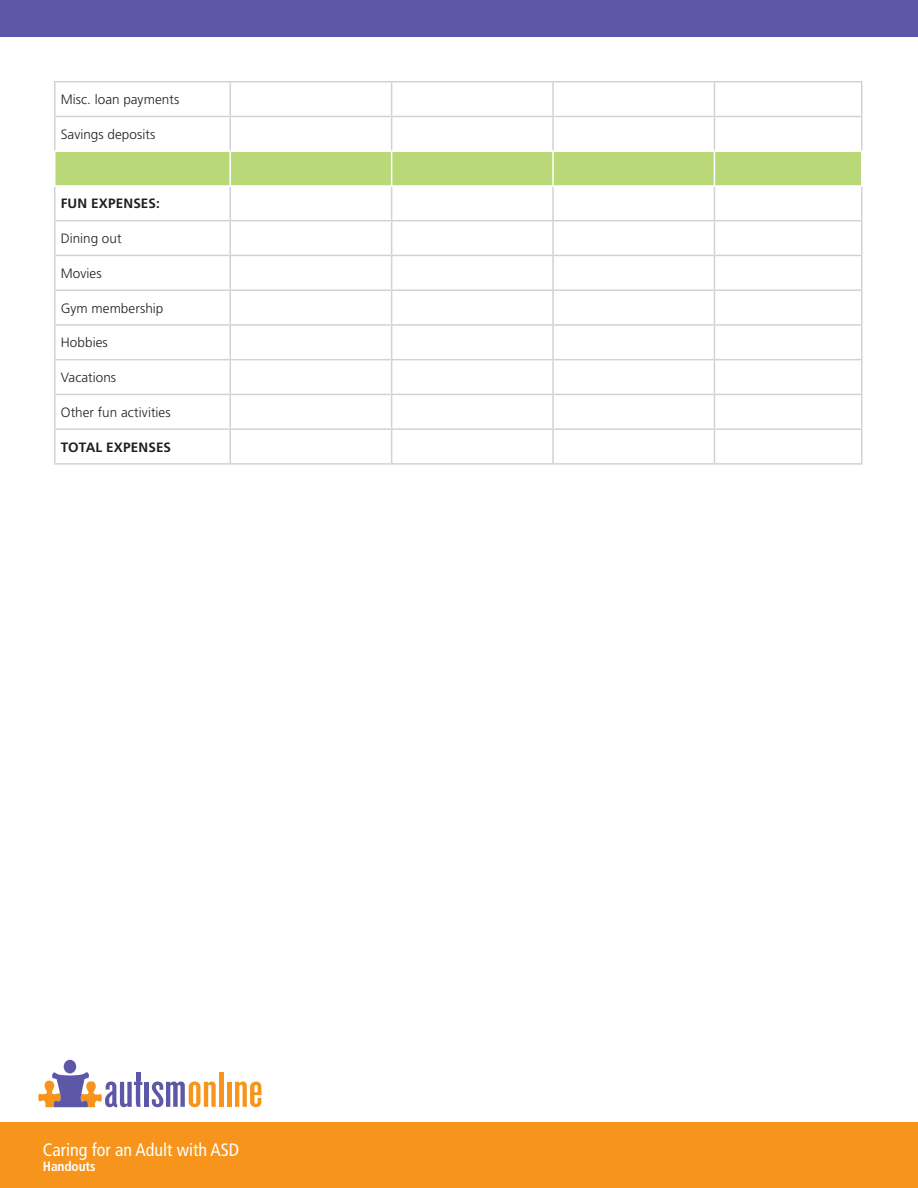
<style>
.page{position:relative;width:918px;height:1188px;background:#fff}
.page>*{position:absolute;margin:0;border:0;box-sizing:border-box;transform-origin:0 0}
.t1{font:condensed 18px "Frutiger LT Std";color:#fff}
.Table_Copy{font:300 13.5px "Frutiger LT Std";letter-spacing:.005em;color:#231f20}
.Table_Copy-2{font:700 13.5px "Frutiger LT Std";letter-spacing:.01em;color:#231f20}
.t2{font:700 condensed 13.5px "Frutiger LT Std";letter-spacing:-.01em;color:#fff}
</style>
<div class="page">
<div style="left:0;top:1123px;width:918px;height:65px;background:#f7941c"></div>
<div style="left:0;top:0;width:918px;height:37px;background:#5c57a6"></div>
<div style="left:64px;top:1060px;width:12px;height:13px;background:#5c57a6;border-radius:50%"></div>
<hr style="left:145px;top:1082px;width:4px;height:25px;background:#5c57a6">
<svg style="left:152px;top:1082px;width:64px;height:25px"></svg>
<svg style="left:38px;top:1072px;width:104px;height:35px"></svg>
<hr style="left:227px;top:1082px;width:4px;height:25px;background:#f7941c">
<svg style="left:235px;top:1082px;width:26px;height:25px"></svg>
<div style="left:219px;top:1072px;width:5px;height:35px;background:#f7941c"></div>
<svg style="left:56px;top:82px;width:805px;height:381px"></svg>
<div style="left:56px;top:152px;width:805px;height:33px;background:#b9d878"></div>
<hr style="left:391px;top:152px;width:1px;height:33px;background:#fff">
<hr style="left:552px;top:152px;width:2px;height:33px;background:#fff">
<hr style="left:714px;top:152px;width:1px;height:33px;background:#fff">
<hr style="left:54px;top:81px;width:176px;height:1px;background:#d1d2d4">
<hr style="left:54px;top:116px;width:176px;height:1px;background:#d1d2d4">
<hr style="left:54px;top:220px;width:176px;height:1px;background:#d1d2d4">
<hr style="left:54px;top:255px;width:176px;height:1px;background:#d1d2d4">
<hr style="left:54px;top:289px;width:176px;height:2px;background:#d1d2d4">
<hr style="left:54px;top:324px;width:176px;height:2px;background:#d1d2d4">
<hr style="left:54px;top:359px;width:176px;height:1px;background:#d1d2d4">
<hr style="left:54px;top:394px;width:176px;height:1px;background:#d1d2d4">
<hr style="left:54px;top:428px;width:176px;height:2px;background:#d1d2d4">
<hr style="left:54px;top:463px;width:176px;height:2px;background:#d1d2d4">
<hr style="left:230px;top:81px;width:162px;height:1px;background:#d1d2d4">
<hr style="left:230px;top:82px;width:1px;height:34px;background:#d1d2d4">
<hr style="left:392px;top:81px;width:161px;height:1px;background:#d1d2d4">
<hr style="left:553px;top:81px;width:161px;height:1px;background:#d1d2d4">
<hr style="left:230px;top:116px;width:162px;height:1px;background:#d1d2d4">
<hr style="left:230px;top:117px;width:1px;height:33px;background:#d1d2d4">
<hr style="left:392px;top:116px;width:161px;height:1px;background:#d1d2d4">
<hr style="left:553px;top:116px;width:161px;height:1px;background:#d1d2d4">
<hr style="left:230px;top:187px;width:1px;height:33px;background:#d1d2d4">
<hr style="left:230px;top:220px;width:162px;height:1px;background:#d1d2d4">
<hr style="left:230px;top:221px;width:1px;height:34px;background:#d1d2d4">
<hr style="left:392px;top:220px;width:161px;height:1px;background:#d1d2d4">
<hr style="left:553px;top:220px;width:161px;height:1px;background:#d1d2d4">
<hr style="left:230px;top:255px;width:162px;height:1px;background:#d1d2d4">
<hr style="left:230px;top:256px;width:1px;height:33px;background:#d1d2d4">
<hr style="left:392px;top:255px;width:161px;height:1px;background:#d1d2d4">
<hr style="left:553px;top:255px;width:161px;height:1px;background:#d1d2d4">
<hr style="left:230px;top:289px;width:162px;height:2px;background:#d1d2d4">
<hr style="left:230px;top:291px;width:1px;height:33px;background:#d1d2d4">
<hr style="left:392px;top:289px;width:161px;height:2px;background:#d1d2d4">
<hr style="left:553px;top:289px;width:161px;height:2px;background:#d1d2d4">
<hr style="left:230px;top:324px;width:162px;height:2px;background:#d1d2d4">
<hr style="left:230px;top:326px;width:1px;height:33px;background:#d1d2d4">
<hr style="left:392px;top:324px;width:161px;height:2px;background:#d1d2d4">
<hr style="left:553px;top:324px;width:161px;height:2px;background:#d1d2d4">
<hr style="left:230px;top:359px;width:162px;height:1px;background:#d1d2d4">
<hr style="left:230px;top:360px;width:1px;height:34px;background:#d1d2d4">
<hr style="left:392px;top:359px;width:161px;height:1px;background:#d1d2d4">
<hr style="left:553px;top:359px;width:161px;height:1px;background:#d1d2d4">
<hr style="left:230px;top:394px;width:162px;height:1px;background:#d1d2d4">
<hr style="left:230px;top:395px;width:1px;height:33px;background:#d1d2d4">
<hr style="left:392px;top:394px;width:161px;height:1px;background:#d1d2d4">
<hr style="left:553px;top:394px;width:161px;height:1px;background:#d1d2d4">
<hr style="left:230px;top:428px;width:162px;height:2px;background:#d1d2d4">
<hr style="left:230px;top:430px;width:1px;height:33px;background:#d1d2d4">
<hr style="left:392px;top:428px;width:161px;height:2px;background:#d1d2d4">
<hr style="left:553px;top:428px;width:161px;height:2px;background:#d1d2d4">
<hr style="left:230px;top:463px;width:162px;height:2px;background:#d1d2d4">
<hr style="left:392px;top:463px;width:161px;height:2px;background:#d1d2d4">
<hr style="left:553px;top:463px;width:161px;height:2px;background:#d1d2d4">
<hr style="left:391px;top:82px;width:1px;height:34px;background:#d1d2d4">
<hr style="left:552px;top:82px;width:2px;height:34px;background:#d1d2d4">
<hr style="left:714px;top:81px;width:148px;height:1px;background:#d1d2d4">
<hr style="left:714px;top:82px;width:1px;height:34px;background:#d1d2d4">
<hr style="left:391px;top:117px;width:1px;height:33px;background:#d1d2d4">
<hr style="left:552px;top:117px;width:2px;height:33px;background:#d1d2d4">
<hr style="left:714px;top:116px;width:148px;height:1px;background:#d1d2d4">
<hr style="left:714px;top:117px;width:1px;height:33px;background:#d1d2d4">
<hr style="left:391px;top:187px;width:1px;height:33px;background:#d1d2d4">
<hr style="left:552px;top:187px;width:2px;height:33px;background:#d1d2d4">
<hr style="left:714px;top:187px;width:1px;height:33px;background:#d1d2d4">
<hr style="left:391px;top:221px;width:1px;height:34px;background:#d1d2d4">
<hr style="left:552px;top:221px;width:2px;height:34px;background:#d1d2d4">
<hr style="left:714px;top:220px;width:148px;height:1px;background:#d1d2d4">
<hr style="left:714px;top:221px;width:1px;height:34px;background:#d1d2d4">
<hr style="left:391px;top:256px;width:1px;height:33px;background:#d1d2d4">
<hr style="left:552px;top:256px;width:2px;height:33px;background:#d1d2d4">
<hr style="left:714px;top:255px;width:148px;height:1px;background:#d1d2d4">
<hr style="left:714px;top:256px;width:1px;height:33px;background:#d1d2d4">
<hr style="left:391px;top:291px;width:1px;height:33px;background:#d1d2d4">
<hr style="left:552px;top:291px;width:2px;height:33px;background:#d1d2d4">
<hr style="left:714px;top:289px;width:148px;height:2px;background:#d1d2d4">
<hr style="left:714px;top:291px;width:1px;height:33px;background:#d1d2d4">
<hr style="left:391px;top:326px;width:1px;height:33px;background:#d1d2d4">
<hr style="left:552px;top:326px;width:2px;height:33px;background:#d1d2d4">
<hr style="left:714px;top:324px;width:148px;height:2px;background:#d1d2d4">
<hr style="left:714px;top:326px;width:1px;height:33px;background:#d1d2d4">
<hr style="left:391px;top:360px;width:1px;height:34px;background:#d1d2d4">
<hr style="left:552px;top:360px;width:2px;height:34px;background:#d1d2d4">
<hr style="left:714px;top:359px;width:148px;height:1px;background:#d1d2d4">
<hr style="left:714px;top:360px;width:1px;height:34px;background:#d1d2d4">
<hr style="left:391px;top:395px;width:1px;height:33px;background:#d1d2d4">
<hr style="left:552px;top:395px;width:2px;height:33px;background:#d1d2d4">
<hr style="left:714px;top:394px;width:148px;height:1px;background:#d1d2d4">
<hr style="left:714px;top:395px;width:1px;height:33px;background:#d1d2d4">
<hr style="left:391px;top:430px;width:1px;height:33px;background:#d1d2d4">
<hr style="left:552px;top:430px;width:2px;height:33px;background:#d1d2d4">
<hr style="left:714px;top:428px;width:148px;height:2px;background:#d1d2d4">
<hr style="left:714px;top:430px;width:1px;height:33px;background:#d1d2d4">
<hr style="left:714px;top:463px;width:148px;height:2px;background:#d1d2d4">
<hr style="left:54px;top:82px;width:2px;height:34px;background:#d1d2d4">
<hr style="left:861px;top:82px;width:1px;height:34px;background:#d1d2d4">
<hr style="left:54px;top:117px;width:2px;height:33px;background:#d1d2d4">
<hr style="left:861px;top:117px;width:1px;height:33px;background:#d1d2d4">
<hr style="left:54px;top:187px;width:2px;height:33px;background:#d1d2d4">
<hr style="left:861px;top:187px;width:1px;height:33px;background:#d1d2d4">
<hr style="left:54px;top:221px;width:2px;height:34px;background:#d1d2d4">
<hr style="left:861px;top:221px;width:1px;height:34px;background:#d1d2d4">
<hr style="left:54px;top:256px;width:2px;height:33px;background:#d1d2d4">
<hr style="left:861px;top:256px;width:1px;height:33px;background:#d1d2d4">
<hr style="left:54px;top:291px;width:2px;height:33px;background:#d1d2d4">
<hr style="left:861px;top:291px;width:1px;height:33px;background:#d1d2d4">
<hr style="left:54px;top:326px;width:2px;height:33px;background:#d1d2d4">
<hr style="left:861px;top:326px;width:1px;height:33px;background:#d1d2d4">
<hr style="left:54px;top:360px;width:2px;height:34px;background:#d1d2d4">
<hr style="left:861px;top:360px;width:1px;height:34px;background:#d1d2d4">
<hr style="left:54px;top:395px;width:2px;height:33px;background:#d1d2d4">
<hr style="left:861px;top:395px;width:1px;height:33px;background:#d1d2d4">
<hr style="left:54px;top:430px;width:2px;height:33px;background:#d1d2d4">
<hr style="left:861px;top:430px;width:1px;height:33px;background:#d1d2d4">
<hr style="left:230px;top:152px;width:1px;height:33px;background:#fff">
<hr style="left:54px;top:150px;width:176px;height:2px;background:#fff">
<hr style="left:230px;top:150px;width:162px;height:2px;background:#fff">
<hr style="left:392px;top:150px;width:161px;height:2px;background:#fff">
<hr style="left:553px;top:150px;width:161px;height:2px;background:#fff">
<hr style="left:714px;top:150px;width:148px;height:2px;background:#fff">
<hr style="left:54px;top:185px;width:176px;height:2px;background:#fff">
<hr style="left:230px;top:185px;width:162px;height:2px;background:#fff">
<hr style="left:392px;top:185px;width:161px;height:2px;background:#fff">
<hr style="left:553px;top:185px;width:161px;height:2px;background:#fff">
<hr style="left:714px;top:185px;width:148px;height:2px;background:#fff">
<p class="Table_Copy" style="left:61px;top:92px;width:120px">Misc. loan payments</p>
<p class="Table_Copy" style="left:61px;top:127px;width:96px">Savings deposits</p>
<p class="Table_Copy-2" style="left:61px;top:196px;width:101px">FUN EXPENSES:</p>
<p class="Table_Copy" style="left:61px;top:231px;width:62px">Dining out</p>
<p class="Table_Copy" style="left:61px;top:266px;width:43px">Movies</p>
<p class="Table_Copy" style="left:61px;top:300px;width:104px">Gym membership</p>
<p class="Table_Copy" style="left:61px;top:335px;width:49px">Hobbies</p>
<p class="Table_Copy" style="left:61px;top:370px;width:57px">Vacations</p>
<p class="Table_Copy" style="left:61px;top:405px;width:111px">Other fun activities</p>
<p class="Table_Copy-2" style="left:61px;top:439px;width:112px">TOTAL EXPENSES</p>
<h1 class="t1" style="left:43px;top:1140px;width:198px">Caring for an Adult with ASD</h1>
<p class="t2" style="left:43px;top:1159px;width:54px">Handouts</p>
</div>
